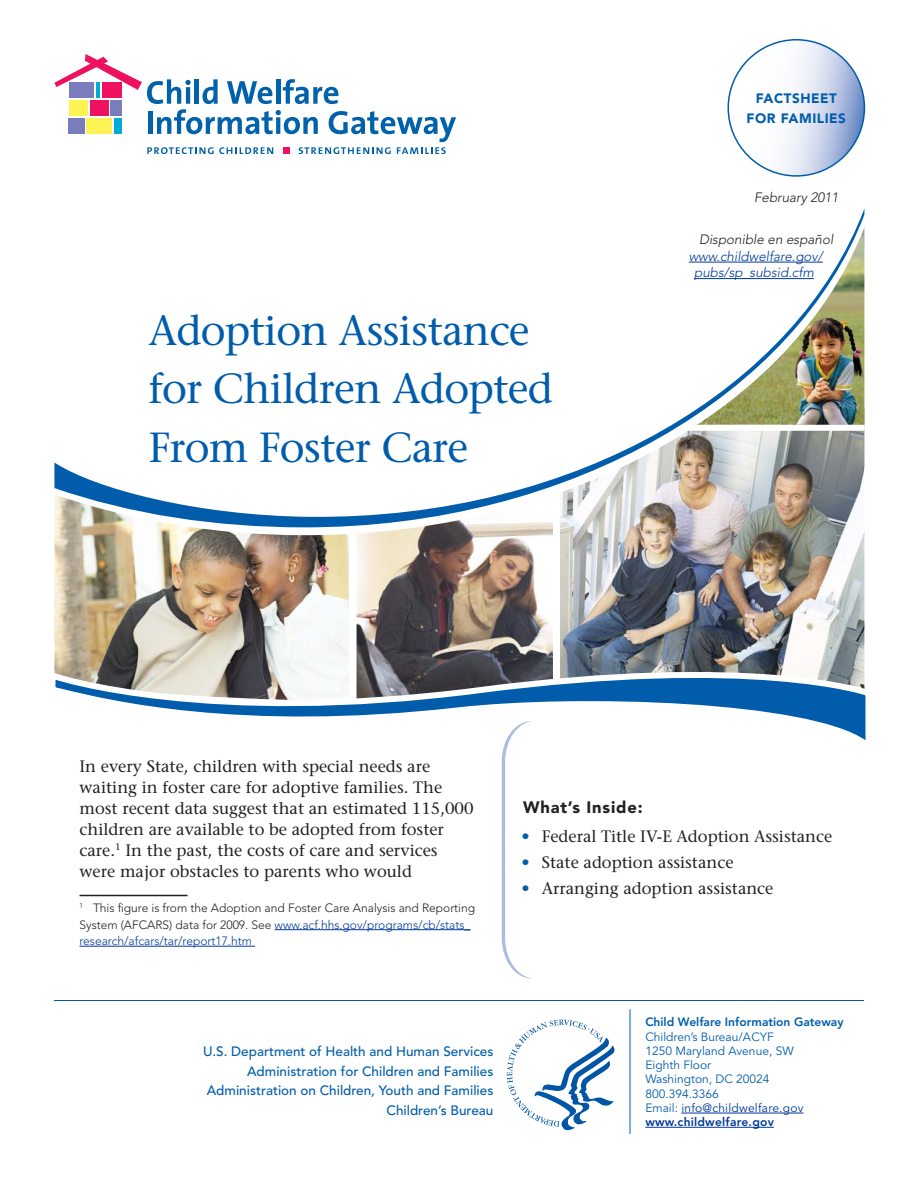
<style>
.page{position:relative;width:918px;height:1188px;background:#fff}
.page>*{position:absolute;margin:0;border:0;box-sizing:border-box;transform-origin:0 0}
.Cover_header{font:42px/58.5px "Stone Serif";letter-spacing:-.02em;color:#015dab}
.Body_copy{font:16.5px/21px "Stone Serif";color:#231f20}
.What_s_Inside_list{font:16.5px "Stone Serif";color:#231f20}
.t1{font:900 16.5px "Avenir";letter-spacing:.05em;color:#231f20}
.t2{font:500 13.5px/19.5px "Avenir";color:#015dab;text-align:right}
.t3{font:italic 300 13.5px "Avenir";color:#003999}
.t4{font:italic 300 13.5px "Avenir";color:#231f20}
.t5{font:900 13.5px/19.5px "Avenir";letter-spacing:.04em;color:#015dab;text-align:center}
.Footnote{font:300 12px/16.5px "Avenir";color:#231f20}
.t6{font:12px "Avenir";color:#015dab}
.Footnote-2{font:300 12px "Avenir";color:#003999}
.t7{font:800 12px "Avenir";color:#015dab}
.t8{font:12px "Avenir";letter-spacing:.02em;color:#003999}
.t9{font:800 12px "Avenir";letter-spacing:.02em;color:#003999}
.s1{color:#003999}
.s2{color:#015dab}
</style>
<div class="page">
<svg style="left:728px;top:40px;width:136px;height:136px"></svg>
<svg style="left:502px;top:758px;width:28px;height:220px"></svg>
<svg style="left:54px;top:54px;width:402px;height:100px"></svg>
<div style="left:283px;top:147px;width:7px;height:7px;background:#ed1160"></div>
<hr style="left:630px;top:1009px;width:1px;height:125px;background:#015dab">
<hr style="left:54px;top:1000px;width:810px;height:1px;background:#015dab">
<hr style="left:681px;top:1113px;width:123px;height:1px;background:#003999">
<hr style="left:645px;top:1127px;width:129px;height:1px;background:#003999">
<svg style="left:507px;top:1020px;width:107px;height:110px"></svg>
<hr style="left:80px;top:895px;width:108px;height:1px;background:#231f20">
<hr style="left:275px;top:929px;width:196px;height:1px;background:#003999">
<hr style="left:80px;top:946px;width:175px;height:1px;background:#003999">
<img style="left:562px;top:527px;width:302px;height:128px">
<img style="left:54px;top:527px;width:293px;height:128px">
<img style="left:347px;top:527px;width:215px;height:128px">
<svg style="left:54px;top:210px;width:810px;height:317px"></svg>
<svg style="left:54px;top:655px;width:812px;height:103px"></svg>
<p class="t5" style="left:747px;top:89px;width:101px">FACTSHEET<br>FOR FAMILIES</p>
<p class="Cover_header" style="left:148px;top:301px;width:406px">Adoption Assistance for Children Adopted<br>From Foster Care</p>
<p class="t4" style="left:754px;top:190px;width:86px">February 2011</p>
<p class="t4" style="left:699px;top:232px;width:136px">Disponible en español</p>
<p class="t3" style="left:689px;top:248px;width:136px">www.childwelfare.gov/</p>
<p class="t3" style="left:694px;top:265px;width:121px">pubs/sp_subsid.cfm</p>
<p class="Body_copy" style="left:79px;top:755px;width:396px">In every State, children with special needs are waiting in foster care for adoptive families. The most recent data suggest that an estimated 115,000 children are available to be adopted from foster care.<sup>1</sup> In the past, the costs of care and services were major obstacles to parents who would</p>
<p class="Footnote" style="left:80px;top:900px;width:397px"><sup>1</sup> This figure is from the Adoption and Foster Care Analysis and Reporting<br>System (AFCARS) data for 2009. See <span class="s1">www.acf.hhs.gov/programs/cb/stats_</span></p>
<p class="Footnote-2" style="left:79px;top:934px;width:174px">research/afcars/tar/report17.htm</p>
<p class="t2" style="left:203px;top:1042px;width:292px">U.S. Department of Health and Human Services Administration for Children and Families Administration on Children, Youth and Families Children’s Bureau</p>
<p class="t1" style="left:523px;top:798px;width:121px">What’s Inside:</p>
<p class="What_s_Inside_list" style="left:522px;top:826px;width:312px"><span class="s2">•</span> Federal Title IV-E Adoption Assistance</p>
<p class="What_s_Inside_list" style="left:522px;top:853px;width:213px"><span class="s2">•</span> State adoption assistance</p>
<p class="What_s_Inside_list" style="left:522px;top:879px;width:253px"><span class="s2">•</span> Arranging adoption assistance</p>
<p class="t7" style="left:645px;top:1015px;width:200px">Child Welfare Information Gateway</p>
<p class="t6" style="left:645px;top:1030px;width:130px">Children’s Bureau/ACYF</p>
<p class="t6" style="left:645px;top:1044px;width:150px">1250 Maryland Avenue, SW</p>
<p class="t6" style="left:645px;top:1058px;width:67px">Eighth Floor</p>
<p class="t6" style="left:645px;top:1072px;width:126px">Washington, DC 20024</p>
<p class="t6" style="left:645px;top:1087px;width:75px">800.394.3366</p>
<p class="t8" style="left:645px;top:1101px;width:160px"><span class="s2">Email:</span> info@childwelfare.gov</p>
<p class="t9" style="left:645px;top:1115px;width:130px">www.childwelfare.gov</p>
</div>
